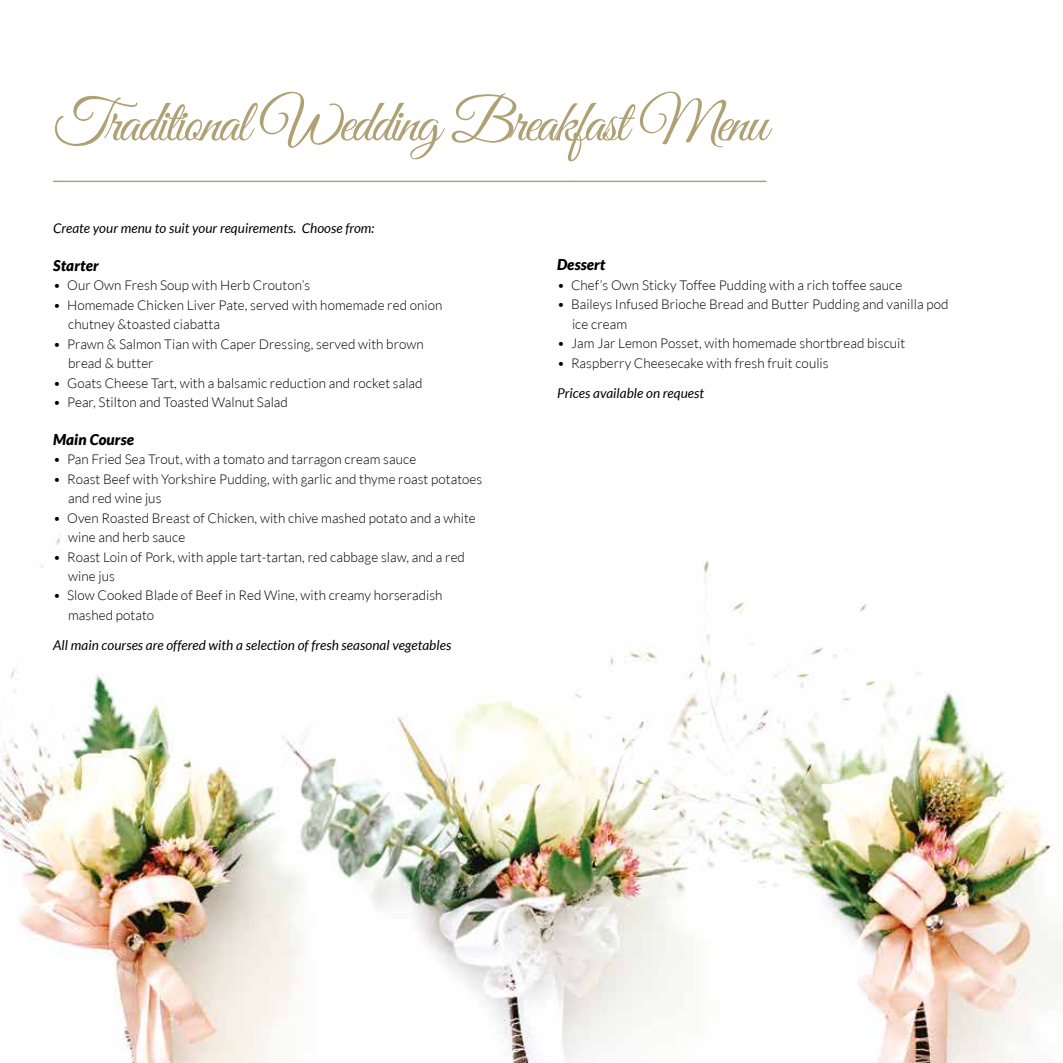
<style>
.page{position:relative;width:1063px;height:1063px;background:#fff}
.page>*{position:absolute;margin:0;border:0;box-sizing:border-box;transform-origin:0 0}
.t1{font:60.15px "Great Vibes";letter-spacing:-.04em;color:#afa174}
.t2{font:italic 900 15px "Lato";letter-spacing:.005em;color:#000}
.t3{font:300 13.5px/19.5px "Lato";letter-spacing:.005em;color:#000}
.t4{font:italic 13.5px "Lato";letter-spacing:.005em;color:#000}
</style>
<div class="page">
<img style="left:0;top:538px;width:1063px;height:525px">
<hr style="left:53px;top:181px;width:713px;height:1px;background:#afa174">
<h1 class="t1" style="left:53px;top:89px;width:716px">Traditional Wedding Breakfast Menu</h1>
<p class="t4" style="left:53px;top:221px;width:323px">Create your menu to suit your requirements. Choose from:</p>
<p class="t2" style="left:53px;top:256px;width:47px">Starter</p>
<p class="t3" style="left:53px;top:275px;width:259px">• Our Own Fresh Soup with Herb Crouton’s</p>
<p class="t3" style="left:68px;top:295px;width:376px;text-indent:-15px">• Homemade Chicken Liver Pate, served with homemade red onion chutney &amp;toasted ciabatta</p>
<p class="t3" style="left:68px;top:334px;width:357px;text-indent:-15px">• Prawn &amp; Salmon Tian with Caper Dressing, served with brown bread &amp; butter</p>
<p class="t3" style="left:53px;top:373px;width:371px">• Goats Cheese Tart, with a balsamic reduction and rocket salad</p>
<p class="t3" style="left:53px;top:392px;width:236px">• Pear, Stilton and Toasted Walnut Salad</p>
<p class="t2" style="left:53px;top:430px;width:82px">Main Course</p>
<p class="t3" style="left:53px;top:449px;width:365px">• Pan Fried Sea Trout, with a tomato and tarragon cream sauce</p>
<p class="t3" style="left:68px;top:469px;width:416px;text-indent:-15px">• Roast Beef with Yorkshire Pudding, with garlic and thyme roast potatoes and red wine jus</p>
<p class="t3" style="left:68px;top:508px;width:409px;text-indent:-15px">• Oven Roasted Breast of Chicken, with chive mashed potato and a white wine and herb sauce</p>
<p class="t3" style="left:68px;top:547px;width:398px;text-indent:-15px">• Roast Loin of Pork, with apple tart-tartan, red cabbage slaw, and a red wine jus</p>
<p class="t3" style="left:68px;top:586px;width:376px;text-indent:-15px">• Slow Cooked Blade of Beef in Red Wine, with creamy horseradish mashed potato</p>
<p class="t4" style="left:53px;top:638px;width:400px">All main courses are offered with a selection of fresh seasonal vegetables</p>
<p class="t2" style="left:557px;top:256px;width:50px">Dessert</p>
<p class="t3" style="left:557px;top:275px;width:347px">• Chef’s Own Sticky Toffee Pudding with a rich toffee sauce</p>
<p class="t3" style="left:572px;top:295px;width:378px;text-indent:-15px">• Baileys Infused Brioche Bread and Butter Pudding and vanilla pod ice cream</p>
<p class="t3" style="left:557px;top:334px;width:350px">• Jam Jar Lemon Posset, with homemade shortbread biscuit</p>
<p class="t3" style="left:557px;top:353px;width:273px">• Raspberry Cheesecake with fresh fruit coulis</p>
<p class="t4" style="left:557px;top:385px;width:149px">Prices available on request</p>
</div>
